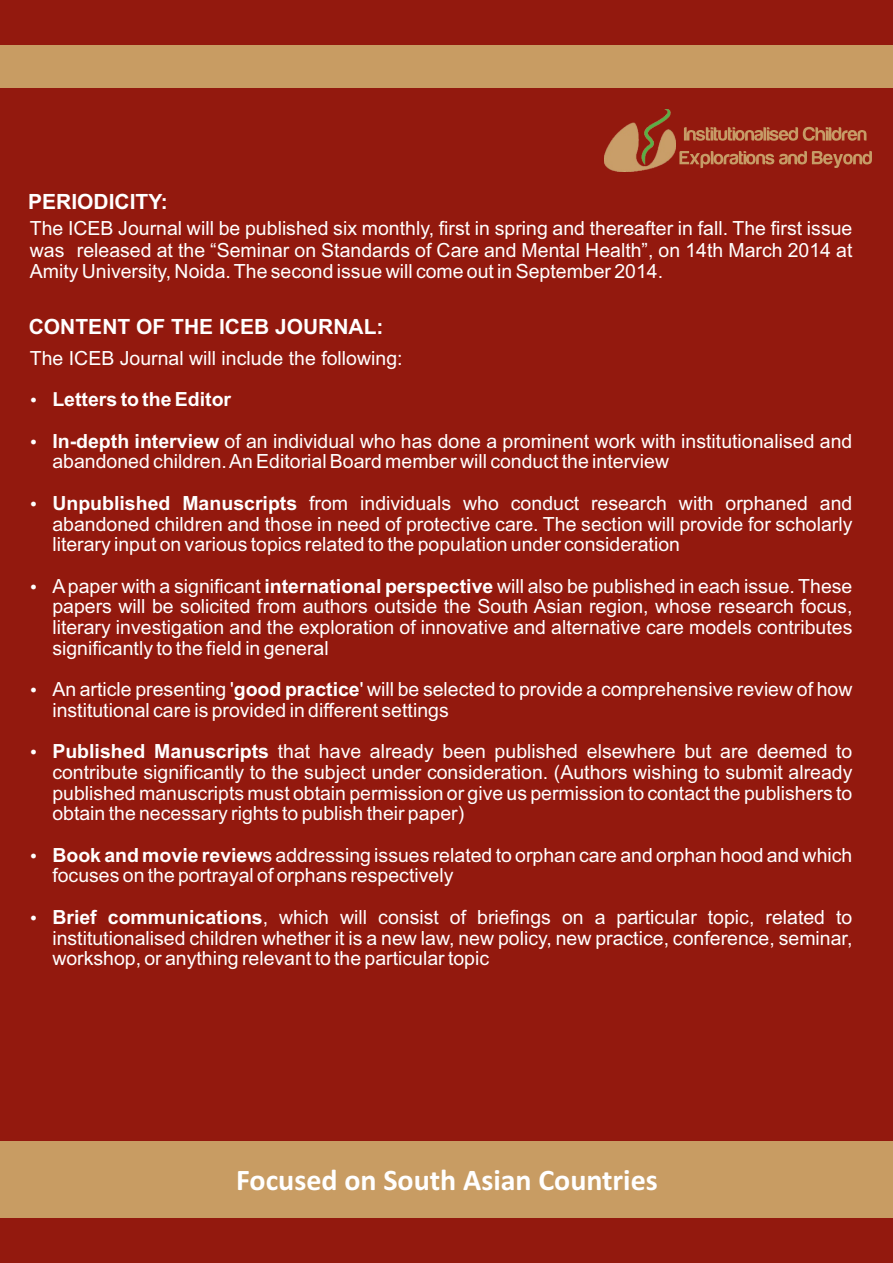
<style>
.page{position:relative;width:893px;height:1263px;background:#93190e}
.page>*{position:absolute;margin:0;border:0;box-sizing:border-box;transform-origin:0 0}
.t1{font:700 30px "Calibri";color:#fff}
.t2{font:700 21px "Arial";color:#fff}
.t3{font:19.5px/20.7px "Arial";color:#fff;text-align:justify}
.t4{font:700 19.5px "Arial";color:#fff}
.s1{font-weight:700}
</style>
<div class="page">
<div style="left:0;top:45px;width:893px;height:43px;background:#c89c63"></div>
<svg style="left:684px;top:127px;width:182px;height:14px"></svg>
<svg style="left:679px;top:151px;width:193px;height:17px"></svg>
<img style="left:604px;top:109px;width:71px;height:63px">
<div style="left:0;top:1141px;width:893px;height:77px;background:#c89c63"></div>
<p class="t2" style="left:28px;top:194px;width:141px">PERIODICITY:</p>
<p class="t3" style="left:30px;top:219px;width:824px;line-height:21.8px">The ICEB Journal will be published six monthly, first in spring and thereafter in fall. The first issue was released at the “Seminar on Standards of Care and Mental Health”, on 14th March 2014 at Amity University, Noida. The second issue will come out in September 2014.</p>
<p class="t2" style="left:29px;top:318px;width:356px">CONTENT OF THE ICEB JOURNAL:</p>
<p class="t3" style="left:30px;top:349px;width:374px">The ICEB Journal will include the following:</p>
<p class="t4" style="left:30px;top:392px;width:203px">• Letters to the Editor</p>
<p class="t3" style="left:52px;top:432px;width:802px;text-indent:-23px">• <span class="s1">In-depth interview</span> of an individual who has done a prominent work with institutionalised and abandoned children. An Editorial Board member will conduct the interview</p>
<p class="t3" style="left:52px;top:494px;width:802px;text-indent:-23px">• <span class="s1">Unpublished Manuscripts</span> from individuals who conduct research with orphaned and abandoned children and those in need of protective care. The section will provide for scholarly literary input on various topics related to the population under consideration</p>
<p class="t3" style="left:52px;top:577px;width:802px;text-indent:-23px">• Apaper with a significant <span class="s1">international perspective</span> will also be published in each issue. These papers will be solicited from authors outside the South Asian region, whose research focus, literary investigation and the exploration of innovative and alternative care models contributes significantly to the field in general</p>
<p class="t3" style="left:52px;top:681px;width:802px;text-indent:-23px">• An article presenting '<span class="s1">good practice</span>' will be selected to provide a comprehensive review of how institutional care is provided in different settings</p>
<p class="t3" style="left:52px;top:743px;width:802px;text-indent:-23px">• <span class="s1">Published Manuscripts</span> that have already been published elsewhere but are deemed to contribute significantly to the subject under consideration. (Authors wishing to submit already published manuscripts must obtain permission or give us permission to contact the publishers to obtain the necessary rights to publish their paper)</p>
<p class="t3" style="left:52px;top:846px;width:802px;text-indent:-23px">• <span class="s1">Book and movie review</span>s addressing issues related to orphan care and orphan hood and which focuses on the portrayal of orphans respectively</p>
<p class="t3" style="left:52px;top:908px;width:802px;text-indent:-23px">• <span class="s1">Brief communications</span>, which will consist of briefings on a particular topic, related to institutionalised children whether it is a new law, new policy, new practice, conference, seminar, workshop, or anything relevant to the particular topic</p>
<h1 class="t1" style="left:236px;top:1167px;width:423px">Focused on South Asian Countries</h1>
</div>
